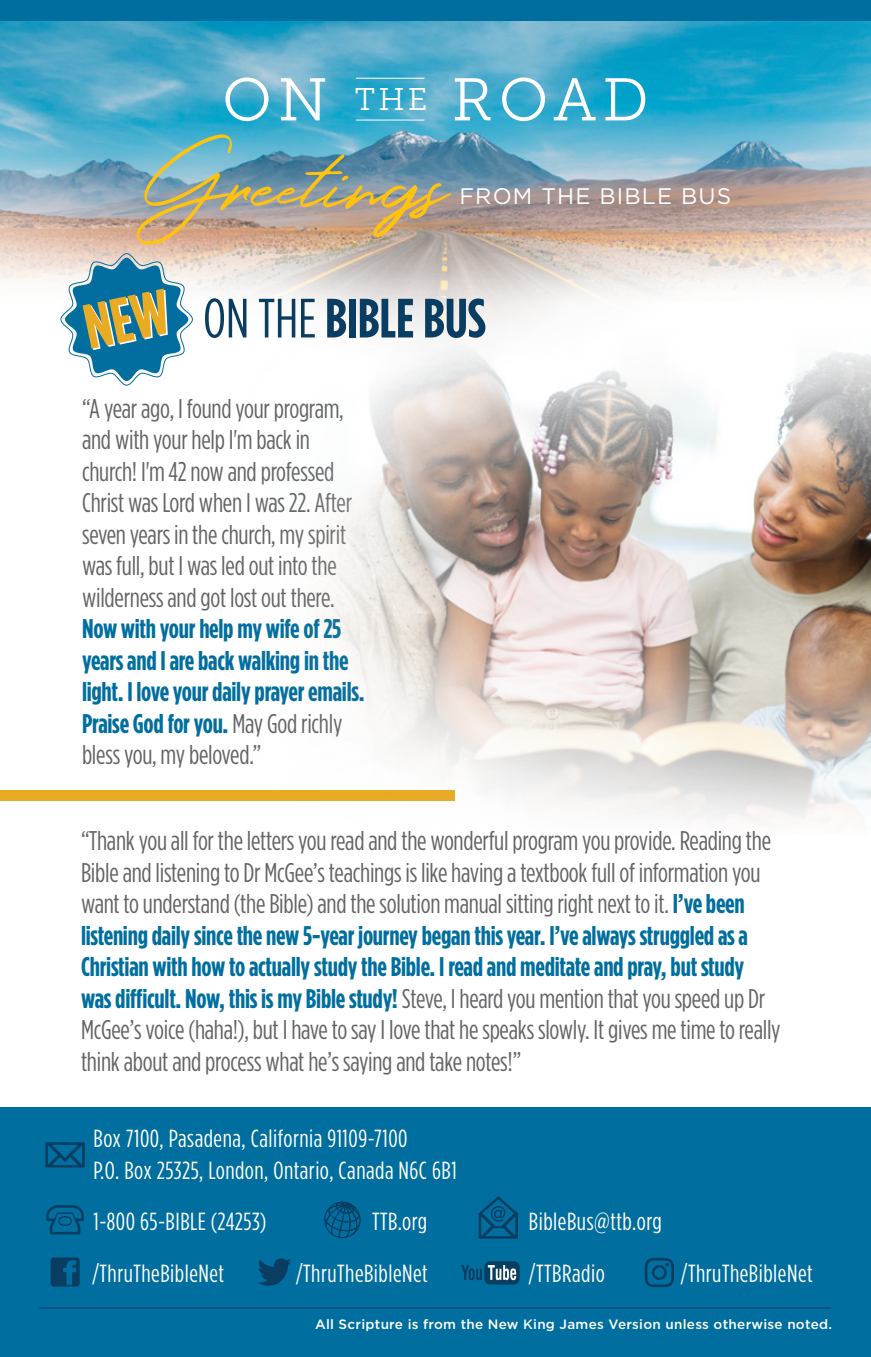
<style>
.page{position:relative;width:871px;height:1357px;background:#fff}
.page>*{position:absolute;margin:0;border:0;box-sizing:border-box;transform-origin:0 0}
.t1{font:101.7px "Holland";color:#ffc20e}
.t2{font:60.07px "Museo Slab 300";letter-spacing:.1em;color:#fff}
.t3{font:700 55.35px "Gotham Condensed";color:#093d62}
.t4{font:27px/31.5px "Gotham Condensed";letter-spacing:-.01em;color:#636466}
.t5{font:700 27px/31.5px "Gotham Condensed";letter-spacing:-.01em;color:#006e9f}
.t6{font:24.75px/31.5px "Gotham Condensed";letter-spacing:.02em;color:#fff}
.t7{font:22.5px "Gotham";letter-spacing:.05em;color:#fff}
.t8{font:500 13.5px "Gotham";letter-spacing:.02em;color:#fff}
.s1{font-weight:400}
.s2{font-weight:400;color:#636466}
.s3{font-weight:700;color:#006e9f}
</style>
<div class="page">
<img style="left:0;top:20px;width:871px;height:301px">
<div style="left:0;top:790px;width:454px;height:10px;background:#e8ab22"></div>
<hr style="left:356px;top:120px;width:68px;height:1px;background:#fff">
<hr style="left:356px;top:78px;width:68px;height:1px;background:#fff">
<div style="left:0;top:0;width:871px;height:20px;background:#006e9f"></div>
<svg style="left:60px;top:253px;width:133px;height:133px"></svg>
<img style="left:220px;top:321px;width:651px;height:499px">
<div style="left:0;top:1108px;width:871px;height:249px;background:#006e9f"></div>
<hr style="left:40px;top:1307px;width:791px;height:1px;background:#093d62">
<svg style="left:45px;top:1142px;width:40px;height:25px"></svg>
<svg style="left:324px;top:1201px;width:36px;height:37px"></svg>
<svg style="left:51px;top:1257px;width:29px;height:29px"></svg>
<svg style="left:258px;top:1258px;width:33px;height:28px"></svg>
<div style="left:484px;top:1261px;width:35px;height:23px;background:#093d62;border-radius:6px"></div>
<svg style="left:488px;top:1265px;width:28px;height:15px"></svg>
<svg style="left:461px;top:1265px;width:21px;height:15px"></svg>
<svg style="left:645px;top:1258px;width:29px;height:29px"></svg>
<svg style="left:46px;top:1205px;width:38px;height:29px"></svg>
<svg style="left:479px;top:1196px;width:39px;height:42px"></svg>
<h2 class="t2" style="left:222px;top:67px;width:428px">ON <sup>THE</sup> ROAD</h2>
<h1 class="t1" style="left:136px;top:109px;width:314px">Greetings</h1>
<p class="t7" style="left:459px;top:183px;width:273px">FROM THE BIBLE BUS</p>
<h3 class="t3" style="left:203px;top:284px;width:284px"><span class="s1">ON THE</span> BIBLE BUS</h3>
<p class="t4" style="left:82px;top:392px;width:272px">“A year ago, I found your program, and with your help I'm back in church! I'm 42 now and professed<br>Christ was Lord when I was 22. After seven years in the church, my spirit was full, but I was led out into the wilderness and got lost out there.</p>
<p class="t5" style="left:82px;top:613px;width:284px">Now with your help my wife of 25 years and I are back walking in the light. I love your daily prayer emails.<br>Praise God for you. <span class="s2">May God richly bless you, my beloved.”</span></p>
<p class="t4" style="left:81px;top:824px;width:701px">“Thank you all for the letters you read and the wonderful program you provide. Reading the Bible and listening to Dr McGee’s teachings is like having a textbook full of information you want to understand (the Bible) and the solution manual sitting right next to it. <span class="s3">I’ve been listening daily since the new 5-year journey began this year. I’ve always struggled as a Christian with how to actually study the Bible. I read and meditate and pray, but study was difficult. Now, this is my Bible study!</span> Steve, I heard you mention that you speed up Dr McGee’s voice (haha!), but I have to say I love that he speaks slowly. It gives me time to really think about and process what he’s saying and take notes!”</p>
<p class="t6" style="left:93px;top:1122px;width:365px">Box 7100, Pasadena, California 91109-7100<br>P.O. Box 25325, London, Ontario, Canada N6C 6B1</p>
<p class="t6" style="left:93px;top:1205px;width:175px">1-800 65-BIBLE (24253)</p>
<p class="t6" style="left:372px;top:1205px;width:57px">TTB.org</p>
<p class="t6" style="left:529px;top:1205px;width:134px">BibleBus@ttb.org</p>
<p class="t6" style="left:92px;top:1257px;width:133px">/ThruTheBibleNet</p>
<p class="t6" style="left:296px;top:1257px;width:133px">/ThruTheBibleNet</p>
<p class="t6" style="left:529px;top:1257px;width:77px">/TTBRadio</p>
<p class="t6" style="left:681px;top:1257px;width:133px">/ThruTheBibleNet</p>
<p class="t8" style="left:315px;top:1316px;width:518px">All Scripture is from the New King James Version unless otherwise noted.</p>
</div>
